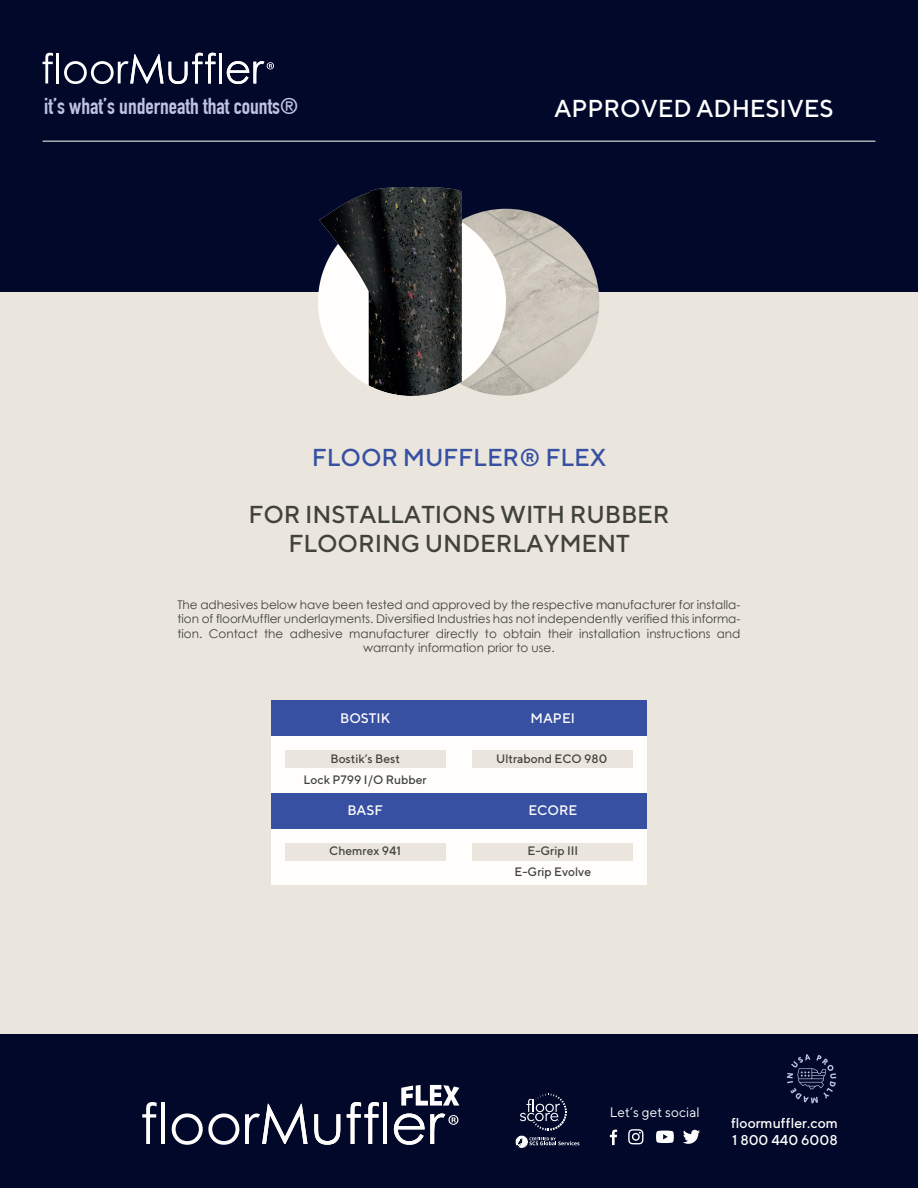
<style>
.page{position:relative;width:918px;height:1188px;background:#eae6de}
.page>*{position:absolute;margin:0;border:0;box-sizing:border-box;transform-origin:0 0}
.t1{font:500 24.45px/28.8px "TT Norms";letter-spacing:-.005em;color:#41423c;text-align:center}
.t2{font:500 24.45px "TT Norms";letter-spacing:-.005em;color:#3750a2}
.t3{font:500 24.45px "TT Norms";letter-spacing:-.005em;color:#fff}
.t4{font:700 22.5px "DIN Condensed";color:#c0c3e1}
.t5{font:500 14.25px/16.8px "TT Norms";color:#fff}
.t6{font:500 13.8px "TT Norms";color:#fffefd}
.t7{font:13.8px "TT Norms";letter-spacing:.01em;color:#fff}
.t8{font:500 12.3px/21px "TT Norms";color:#41423c;text-align:center}
.t9{font:12px/14.4px "Century Gothic";color:#41423c;text-align:center}
</style>
<div class="page">
<div style="left:0;top:1034px;width:918px;height:154px;background:#010829"></div>
<svg style="left:787px;top:1054px;width:49px;height:49px"></svg>
<svg style="left:628px;top:1129px;width:15px;height:15px"></svg>
<svg style="left:656px;top:1131px;width:18px;height:12px"></svg>
<svg style="left:610px;top:1130px;width:7px;height:15px"></svg>
<svg style="left:683px;top:1130px;width:17px;height:14px"></svg>
<svg style="left:142px;top:1102px;width:15px;height:42px"></svg>
<hr style="left:161px;top:1103px;width:4px;height:41px;background:#fffefc">
<svg style="left:172px;top:1113px;width:67px;height:32px"></svg>
<svg style="left:245px;top:1104px;width:63px;height:40px"></svg>
<svg style="left:314px;top:1114px;width:26px;height:31px"></svg>
<svg style="left:347px;top:1102px;width:32px;height:42px"></svg>
<hr style="left:384px;top:1103px;width:3px;height:41px;background:#fffefc">
<svg style="left:394px;top:1113px;width:64px;height:32px"></svg>
<svg style="left:401px;top:1085px;width:58px;height:21px"></svg>
<svg style="left:515px;top:1094px;width:64px;height:54px"></svg>
<div style="left:271px;top:792px;width:188px;height:93px;background:#fffefd"></div>
<div style="left:285px;top:843px;width:160px;height:17px;background:#eae6de"></div>
<div style="left:459px;top:792px;width:188px;height:93px;background:#fffefd"></div>
<div style="left:473px;top:843px;width:160px;height:17px;background:#eae6de"></div>
<div style="left:271px;top:793px;width:376px;height:36px;background:#3750a2"></div>
<div style="left:271px;top:700px;width:188px;height:92px;background:#fffefd"></div>
<div style="left:285px;top:751px;width:160px;height:17px;background:#eae6de"></div>
<div style="left:459px;top:700px;width:188px;height:92px;background:#fffefd"></div>
<div style="left:473px;top:751px;width:160px;height:17px;background:#eae6de"></div>
<div style="left:0;top:0;width:918px;height:292px;background:#010829"></div>
<svg style="left:43px;top:53px;width:10px;height:30px"></svg>
<hr style="left:57px;top:53px;width:2px;height:30px;background:#fff">
<svg style="left:64px;top:53px;width:152px;height:31px"></svg>
<hr style="left:219px;top:53px;width:3px;height:30px;background:#fff">
<svg style="left:227px;top:61px;width:47px;height:23px"></svg>
<hr style="left:43px;top:141px;width:832px;height:1px;background:#fffefd">
<img style="left:412px;top:209px;width:187px;height:187px;border-radius:93px">
<img style="left:319px;top:188px;width:187px;height:208px">
<div style="left:271px;top:700px;width:376px;height:36px;background:#3750a2"></div>
<h2 class="t4" style="left:44px;top:93px;width:255px">it’s what’s underneath that counts®</h2>
<h1 class="t3" style="left:554px;top:93px;width:281px">APPROVED ADHESIVES</h1>
<h1 class="t2" style="left:312px;top:442px;width:296px">FLOOR MUFFLER® FLEX</h1>
<h1 class="t1" style="left:248px;top:500px;width:423px">FOR INSTALLATIONS WITH RUBBER<br>FLOORING UNDERLAYMENT</h1>
<p class="t9" style="left:177px;top:597px;width:565px">The adhesives below have been tested and approved by the respective manufacturer for installa&shy;tion of floorMuffler underlayments. Diversified Industries has not independently verified this informa&shy;tion. Contact the adhesive manufacturer directly to obtain their installation instructions and warranty information prior to use.</p>
<p class="t6" style="left:340px;top:709px;width:52px">BOSTIK</p>
<p class="t6" style="left:531px;top:709px;width:46px">MAPEI</p>
<p class="t8" style="left:304px;top:748px;width:125px">Bostik’s Best<br>Lock P799 I/O Rubber</p>
<p class="t8" style="left:496px;top:748px;width:113px">Ultrabond ECO 980</p>
<p class="t6" style="left:347px;top:802px;width:37px">BASF</p>
<p class="t6" style="left:528px;top:802px;width:51px">ECORE</p>
<p class="t8" style="left:329px;top:840px;width:73px">Chemrex 941</p>
<p class="t8" style="left:515px;top:840px;width:78px">E-Grip III<br>E-Grip Evolve</p>
<p class="t7" style="left:610px;top:1104px;width:92px">Let’s get social</p>
<p class="t5" style="left:731px;top:1114px;width:108px">floormuffler.com<br>1 800 440 6008</p>
</div>
